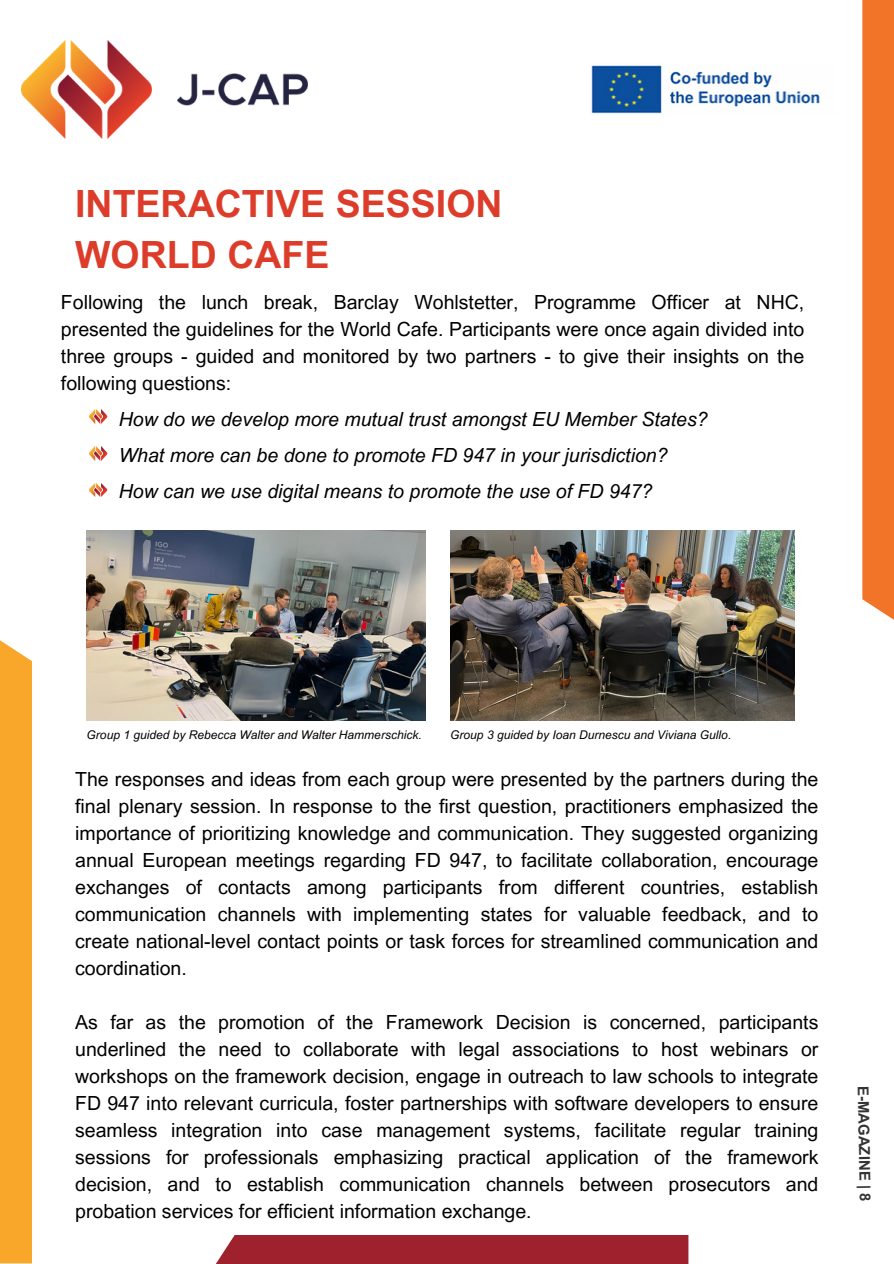
<style>
.page{position:relative;width:894px;height:1264px;background:#fff}
.page>*{position:absolute;margin:0;border:0;box-sizing:border-box;transform-origin:0 0}
.t1{font:700 37.5px/51.8px "Arial MT Pro";color:#dc3c29}
.t2{font:19.5px/27px "Arial MT Pro";color:#000;text-align:justify}
.t3{font:italic 19.5px "Arial MT Pro";color:#000}
.t4{font:700 15px "Arial MT Pro";color:#000}
.t5{font:italic 12px "Arial MT Pro";color:#000}
</style>
<div class="page">
<img style="left:22px;top:40px;width:286px;height:98px">
<div style="left:862px;top:0;width:31px;height:629px;background:#f17429"></div>
<div style="left:205px;top:1234px;width:483px;height:29px;background:#9e212d"></div>
<div style="left:0;top:631px;width:32px;height:632px;background:#f8a72b"></div>
<img style="left:591px;top:65px;width:229px;height:49px">
<img style="left:89px;top:410px;width:19px;height:13px">
<img style="left:89px;top:446px;width:19px;height:14px">
<img style="left:89px;top:483px;width:19px;height:13px">
<img style="left:87px;top:530px;width:338px;height:190px">
<img style="left:450px;top:530px;width:344px;height:190px">
<h2 class="t1" style="left:75px;top:182px;width:429px">INTERACTIVE SESSION<br>WORLD CAFE</h2>
<h2 class="t2" style="left:61px;top:291px;width:744px">Following the lunch break, Barclay Wohlstetter, Programme Officer at NHC, presented the guidelines for the World Cafe. Participants were once again divided into three groups - guided and monitored by two partners - to give their insights on the following questions:</h2>
<p class="t3" style="left:119px;top:411px;width:590px">How do we develop more mutual trust amongst EU Member States?</p>
<p class="t3" style="left:119px;top:447px;width:550px">What more can be done to promote FD 947 in your jurisdiction?</p>
<h2 class="t3" style="left:119px;top:483px;width:535px">How can we use digital means to promote the use of FD 947?</h2>
<p class="t5" style="left:87px;top:730px;width:336px">Group 1 guided by Rebecca Walter and Walter Hammerschick.</p>
<h2 class="t5" style="left:450px;top:730px;width:282px">Group 3 guided by Ioan Durnescu and Viviana Gullo.</h2>
<h2 class="t2" style="left:75px;top:768px;width:744px">The responses and ideas from each group were presented by the partners during the final plenary session. In response to the first question, practitioners emphasized the importance of prioritizing knowledge and communication. They suggested organizing annual European meetings regarding FD 947, to facilitate collaboration, encourage exchanges of contacts among participants from different countries, establish communication channels with implementing states for valuable feedback, and to create national-level contact points or task forces for streamlined communication and coordination.</h2>
<p class="t2" style="left:75px;top:1011px;width:744px">As far as the promotion of the Framework Decision is concerned, participants underlined the need to collaborate with legal associations to host webinars or workshops on the framework decision, engage in outreach to law schools to integrate FD 947 into relevant curricula, foster partnerships with software developers to ensure seamless integration into case management systems, facilitate regular training sessions for professionals emphasizing practical application of the framework decision, and to establish communication channels between prosecutors and probation services for efficient information exchange.</p>
<p class="t4" style="left:868px;top:1085px;width:117px;rotate:89deg">E-MAGAZINE | 8</p>
</div>
